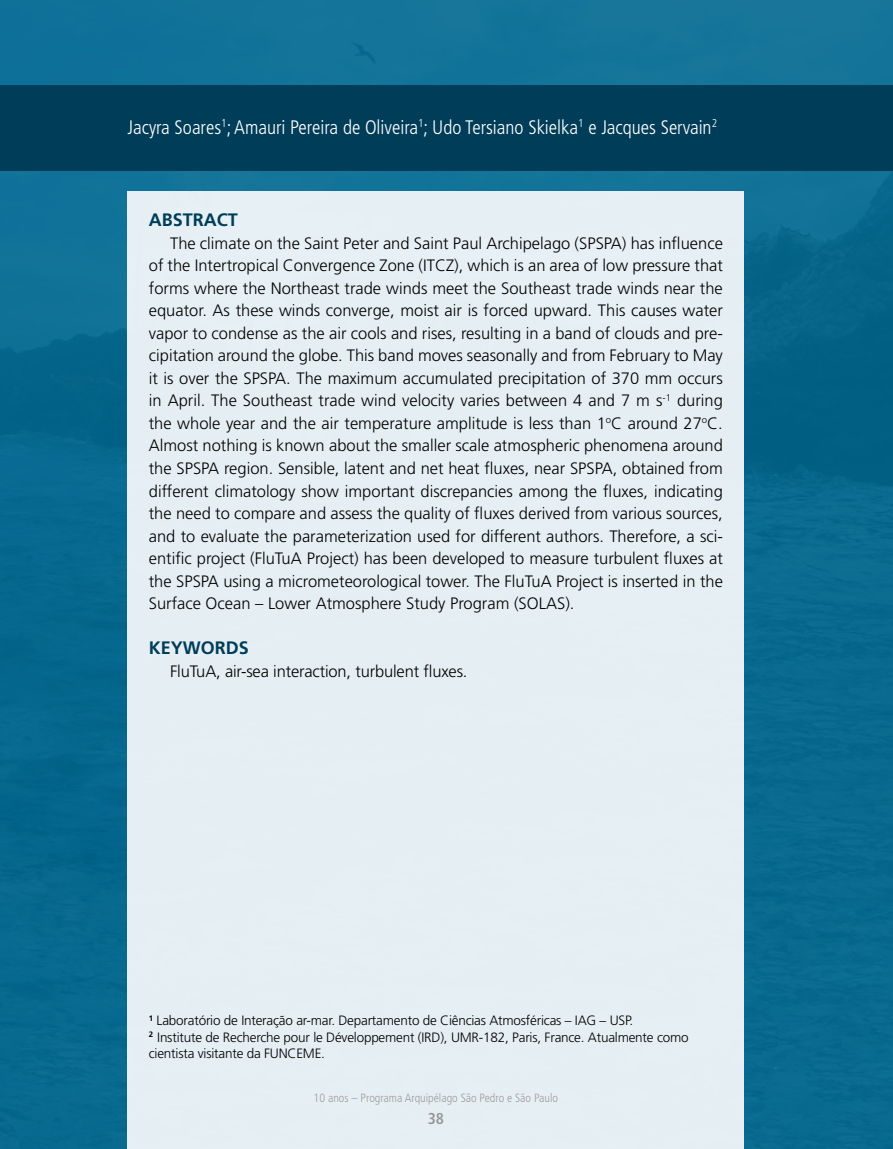
<style>
.page{position:relative;width:893px;height:1149px;background:#fff}
.page>*{position:absolute;margin:0;border:0;box-sizing:border-box;transform-origin:0 0}
.t1{font:300 condensed 19.5px "Frutiger";color:#fff}
.t2{font:700 18px "Frutiger";color:#003d58}
.t3{font:300 16.5px/22.5px "Frutiger";color:#000;text-align:justify}
.t4{font:700 condensed 15.75px "Frutiger";color:#939598}
.t5{font:300 13.5px/16.5px "Frutiger";letter-spacing:-.015em;color:#000}
.t6{font:300 condensed 12px "Frutiger";color:#939598}
</style>
<div class="page">
<img style="left:0;top:0;width:893px;height:1148px">
<div style="left:128px;top:191px;width:616px;height:957px;background:#e5eff3"></div>
<div style="left:0;top:85px;width:893px;height:85px;background:#003d58"></div>
<p class="t1" style="left:128px;top:116px;width:591px">Jacyra Soares<sup>1</sup>; Amauri Pereira de Oliveira<sup>1</sup>; Udo Tersiano Skielka<sup>1</sup> e Jacques Servain<sup>2</sup></p>
<p class="t2" style="left:149px;top:209px;width:36px">ABSTRACT</p>
<p class="t3" style="left:149px;top:232px;width:576px;text-indent:21px">The climate on the Saint Peter and Saint Paul Archipelago (SPSPA) has influence of the Intertropical Convergence Zone (ITCZ), which is an area of low pressure that forms where the Northeast trade winds meet the Southeast trade winds near the equator. As these winds converge, moist air is forced upward. This causes water vapor to condense as the air cools and rises, resulting in a band of clouds and pre&shy;cipitation around the globe. This band moves seasonally and from February to May it is over the SPSPA. The maximum accumulated precipitation of 370 mm occurs in April. The Southeast trade wind velocity varies between 4 and 7 m s<sup>-1</sup> during the whole year and the air temperature amplitude is less than 1<sup>o</sup>C around 27<sup>o</sup>C.<br>Almost nothing is known about the smaller scale atmospheric phenomena around the SPSPA region. Sensible, latent and net heat fluxes, near SPSPA, obtained from different climatology show important discrepancies among the fluxes, indicating the need to compare and assess the quality of fluxes derived from various sources, and to evaluate the parameterization used for different authors. Therefore, a sci&shy;entific project (FluTuA Project) has been developed to measure turbulent fluxes at the SPSPA using a micrometeorological tower. The FluTuA Project is inserted in the Surface Ocean – Lower Atmosphere Study Program (SOLAS).</p>
<p class="t2" style="left:149px;top:637px;width:102px">KEYWORDS</p>
<p class="t3" style="left:170px;top:659px;width:299px">FluTuA, air-sea interaction, turbulent fluxes.</p>
<p class="t5" style="left:149px;top:1012px;width:541px"><sup>1</sup> Laboratório de Interação ar-mar. Departamento de Ciências Atmosféricas – IAG – USP.<br><sup>2</sup> Institute de Recherche pour le Développement (IRD), UMR-182, Paris, France. Atualmente como cientista visitante da FUNCEME.</p>
<p class="t6" style="left:314px;top:1090px;width:246px">10 anos – Programa Arquipélago São Pedro e São Paulo</p>
<p class="t4" style="left:428px;top:1108px;width:18px">38</p>
</div>
